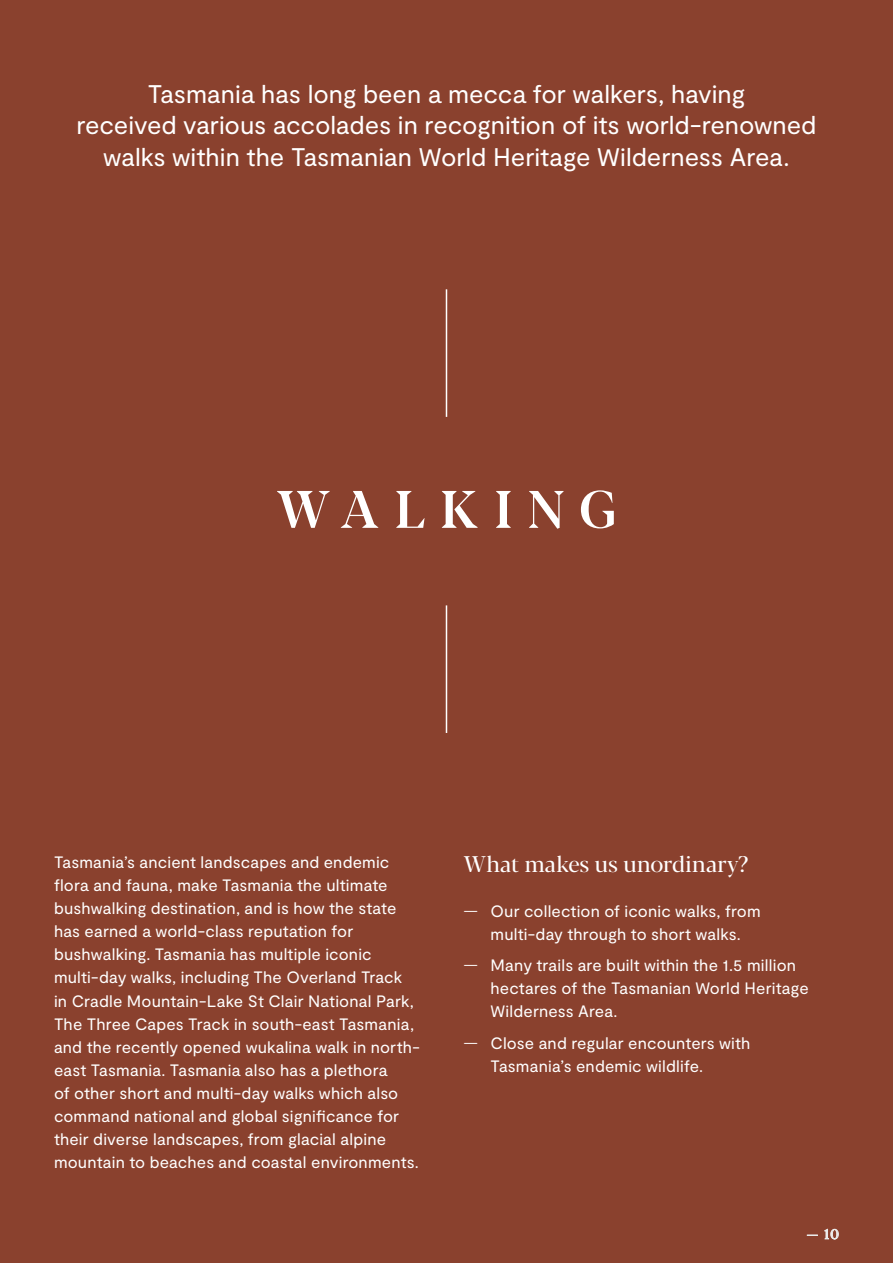
<style>
.page{position:relative;width:893px;height:1263px;background:#8a412e}
.page>*{position:absolute;margin:0;border:0;box-sizing:border-box;transform-origin:0 0}
.t1{font:500 52.5px "Blacker Display";letter-spacing:.3em;color:#fff}
.t2{font:25.5px/31.5px "Moderat";color:#fff;text-align:center}
.t3{font:22.5px "Blacker Display";color:#fff}
.t4{font:16.5px/23.1px "Moderat";letter-spacing:.01em;color:#fff}
.t5{font:13.5px "Blacker Display";color:#fff}
.s1{font-weight:300;font-size:18px}
.s2{font-weight:500}
</style>
<div class="page">
<svg style="left:824px;top:1229px;width:15px;height:10px"></svg>
<hr style="left:446px;top:289px;width:1px;height:128px;background:#fff">
<hr style="left:446px;top:605px;width:1px;height:128px;background:#fff">
<h2 class="t2" style="left:76px;top:79px;width:741px">Tasmania has long been a mecca for walkers, having<br>received various accolades in recognition of its world-renowned walks within the Tasmanian World Heritage Wilderness Area.</h2>
<h1 class="t1" style="left:276px;top:477px;width:342px">WALKING</h1>
<p class="t4" style="left:54px;top:851px;width:367px">Tasmania’s ancient landscapes and endemic flora and fauna, make Tasmania the ultimate bushwalking destination, and is how the state has earned a world-class reputation for bushwalking. Tasmania has multiple iconic multi-day walks, including The Overland Track<br>in Cradle Mountain-Lake St Clair National Park, The Three Capes Track in south-east Tasmania, and the recently opened wukalina walk in north&shy;east Tasmania. Tasmania also has a plethora<br>of other short and multi-day walks which also command national and global significance for their diverse landscapes, from glacial alpine mountain to beaches and coastal environments.</p>
<h3 class="t3" style="left:463px;top:850px;width:287px">What makes us unordinary?</h3>
<p class="t4" style="left:463px;top:900px;width:299px;text-align:center"><span class="s1">—</span> Our collection of iconic walks, from multi-day through to short walks.</p>
<p class="t4" style="left:490px;top:954px;width:320px;text-indent:-27px"><span class="s1">—</span> Many trails are built within the 1.5 million hectares of the Tasmanian World Heritage<br>Wilderness Area.</p>
<p class="t4" style="left:490px;top:1032px;width:262px;text-indent:-27px"><span class="s1">—</span> Close and regular encounters with<br>Tasmania’s endemic wildlife.</p>
<p class="t5" style="left:807px;top:1226px;width:34px"><span class="s2">—</span> 10</p>
</div>
